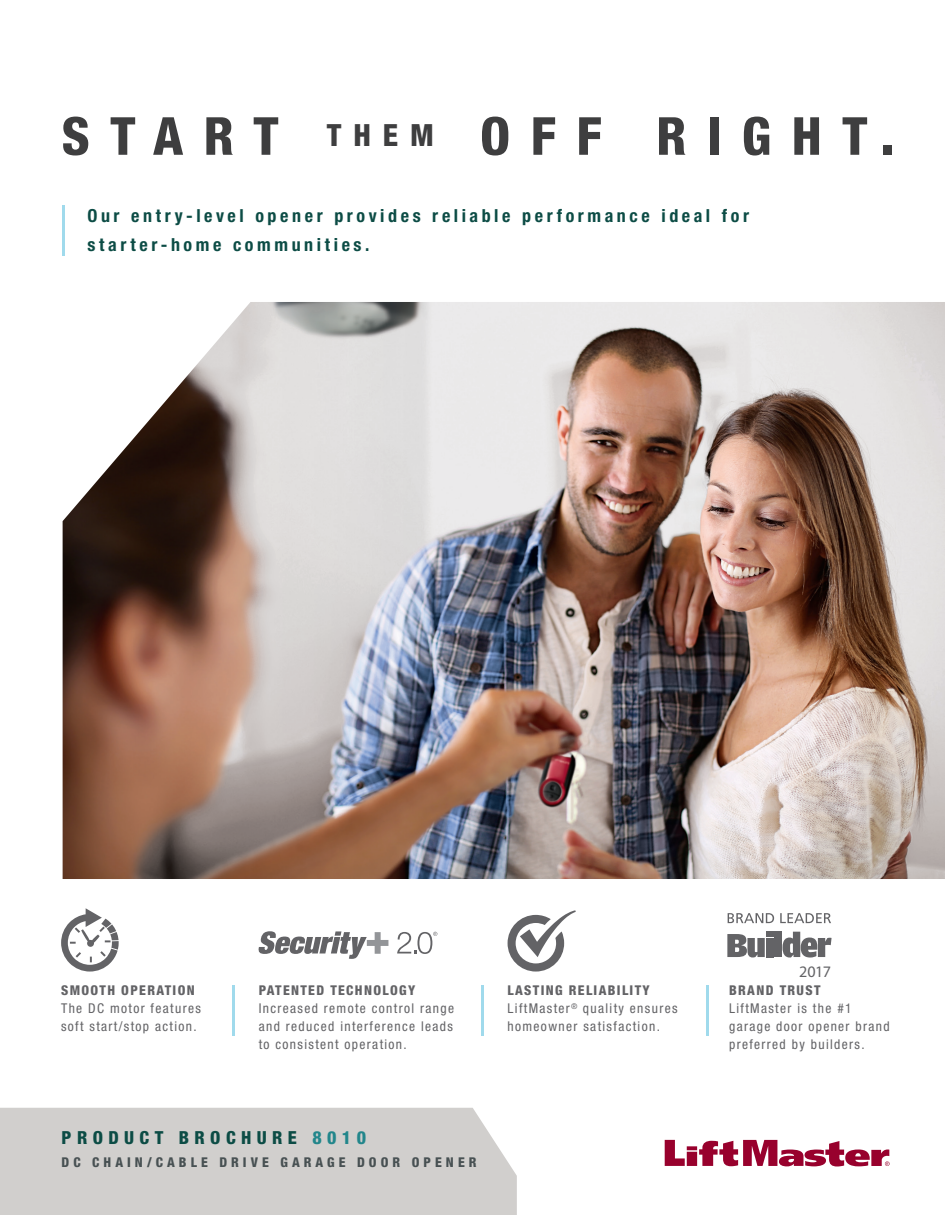
<style>
.page{position:relative;width:945px;height:1215px;background:#fff}
.page>*{position:absolute;margin:0;border:0;box-sizing:border-box;transform-origin:0 0}
.t1{font:800 condensed 52.5px "Helvetica Neue LT Std";letter-spacing:.39em;color:#3e3e3f}
.t2{font:700 condensed 18px/28.5px "Helvetica Neue LT Std";letter-spacing:.2em;color:#0c4c45}
.t3{font:800 condensed 18px "Helvetica Neue LT Std";letter-spacing:.3em;color:#0c4c45}
.t4{font:16.05px "Myriad Pro";color:#636366}
.t5{font:condensed 13.5px/18px "Helvetica Neue LT Std";letter-spacing:.1em;color:#636366}
.t6{font:800 condensed 13.5px "Helvetica Neue LT Std";letter-spacing:.1em;color:#636366}
.t7{font:800 condensed 13.5px "Helvetica Neue LT Std";letter-spacing:.3em;color:#485153}
.s1{font-weight:800}
.s2{color:#22868b}
</style>
<div class="page">
<div style="left:0;top:1108px;width:517px;height:107px;background:#d1cfcd"></div>
<hr style="left:232px;top:986px;width:3px;height:50px;background:#a0daec">
<hr style="left:482px;top:986px;width:2px;height:50px;background:#a0daec">
<hr style="left:706px;top:986px;width:3px;height:50px;background:#a0daec">
<svg style="left:61px;top:908px;width:58px;height:64px"></svg>
<svg style="left:259px;top:931px;width:129px;height:28px"></svg>
<svg style="left:397px;top:932px;width:40px;height:22px"></svg>
<svg style="left:665px;top:1140px;width:225px;height:27px"></svg>
<img style="left:63px;top:302px;width:882px;height:577px">
<hr style="left:62px;top:206px;width:3px;height:50px;background:#a0daec">
<svg style="left:508px;top:910px;width:68px;height:62px"></svg>
<svg style="left:728px;top:913px;width:46px;height:10px"></svg>
<svg style="left:780px;top:913px;width:51px;height:10px"></svg>
<svg style="left:727px;top:932px;width:46px;height:25px"></svg>
<div style="left:766px;top:938px;width:7px;height:19px;background:#636366"></div>
<div style="left:775px;top:932px;width:7px;height:25px;background:#636366"></div>
<svg style="left:783px;top:932px;width:49px;height:26px"></svg>
<h1 class="t1" style="left:62px;top:104px;width:835px">START <sup>THEM</sup> OFF RIGHT.</h1>
<h2 class="t2" style="left:87px;top:201px;width:663px">Our entry-level opener provides reliable performance ideal for starter-home communities.</h2>
<p class="t4" style="left:799px;top:961px;width:33px">2017</p>
<p class="t6" style="left:61px;top:982px;width:135px">SMOOTH OPERATION</p>
<p class="t5" style="left:61px;top:999px;width:141px">The DC motor features soft start/stop action.</p>
<p class="t6" style="left:259px;top:982px;width:158px">PATENTED TECHNOLOGY</p>
<p class="t5" style="left:259px;top:999px;width:197px;text-align:justify">Increased remote control range and reduced interference leads to consistent operation.</p>
<p class="t5" style="left:508px;top:981px;width:171px"><span class="s1">LASTING RELIABILITY<br></span>LiftMaster<sup>®</sup> quality ensures homeowner satisfaction.</p>
<h2 class="t3" style="left:62px;top:1127px;width:306px">PRODUCT BROCHURE <span class="s2">8010</span></h2>
<p class="t7" style="left:62px;top:1153px;width:416px">DC CHAIN/CABLE DRIVE GARAGE DOOR OPENER</p>
<p class="t6" style="left:729px;top:982px;width:93px">BRAND TRUST</p>
<p class="t5" style="left:729px;top:999px;width:162px">LiftMaster is the #1 garage door opener brand preferred by builders.</p>
</div>
